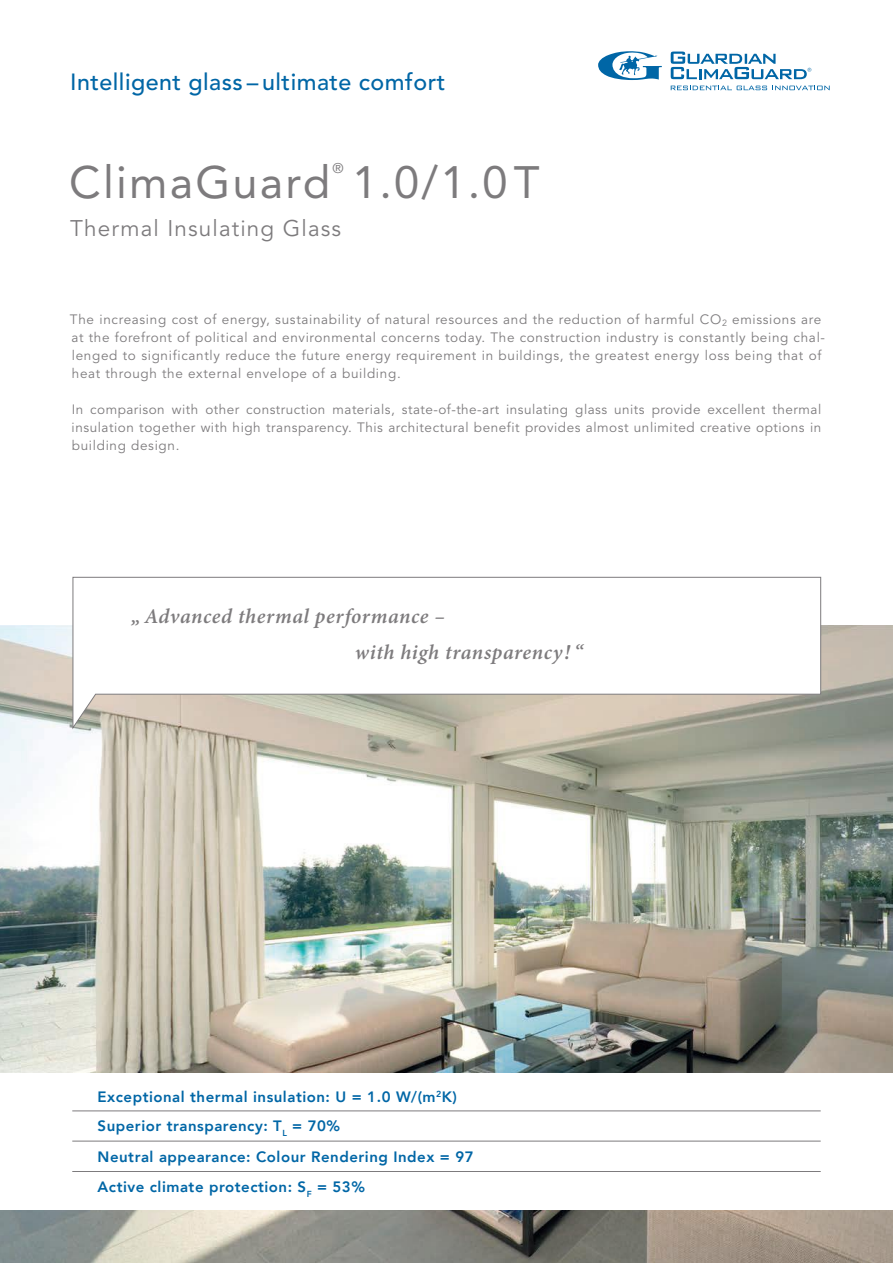
<style>
.page{position:relative;width:893px;height:1263px;background:#fff}
.page>*{position:absolute;margin:0;border:0;box-sizing:border-box;transform-origin:0 0}
.t1{font:45px "Avenir LT Std";letter-spacing:.05em;color:#7d7b7d}
.t2{font:500 23.25px "Avenir LT Std";letter-spacing:.02em;color:#0066a6}
.t3{font:22.5px "Avenir LT Std";letter-spacing:.05em;color:#7d7b7d}
.t4{font:italic 600 21px/36px "PI Minion";letter-spacing:.025em;color:#7d7b7d}
.t5{font:800 15px/30px "Avenir LT Com";letter-spacing:.035em;color:#0066a6}
.t6{font:13.95px "Avenir LT Std";color:#7d7b7d}
.t7{font:13.5px/18px "Avenir LT Std";letter-spacing:.05em;color:#7d7b7d}
</style>
<div class="page">
<img style="left:0;top:625px;width:893px;height:638px">
<svg style="left:598px;top:51px;width:64px;height:29px"></svg>
<svg style="left:671px;top:52px;width:140px;height:27px"></svg>
<svg style="left:671px;top:86px;width:159px;height:4px"></svg>
<svg style="left:72px;top:576px;width:749px;height:154px"></svg>
<div style="left:0;top:1073px;width:893px;height:136px;background:#fff"></div>
<hr style="left:72px;top:1111px;width:749px;height:1px;background:#7d7b7d">
<hr style="left:72px;top:1141px;width:749px;height:1px;background:#7d7b7d">
<hr style="left:72px;top:1171px;width:749px;height:1px;background:#7d7b7d">
<h2 class="t2" style="left:70px;top:69px;width:377px">Intelligent glass – ultimate comfort</h2>
<h1 class="t1" style="left:69px;top:156px;width:263px">ClimaGuard</h1>
<p class="t6" style="left:332px;top:160px;width:13px">®</p>
<h1 class="t1" style="left:352px;top:156px;width:189px">1.0/1.0T</h1>
<h3 class="t3" style="left:70px;top:215px;width:272px">Thermal Insulating Glass</h3>
<p class="t7" style="left:70px;top:311px;width:757px">The increasing cost of energy, sustainability of natural resources and the reduction of harmful CO<sub>2</sub> emissions are at the forefront of political and environmental concerns today. The construction industry is constantly being chal&shy;lenged to significantly reduce the future energy requirement in buildings, the greatest energy loss being that of heat through the external envelope of a building.</p>
<p class="t7" style="left:72px;top:401px;width:751px;text-align:justify">In comparison with other construction materials, state-of-the-art insulating glass units provide excellent thermal insulation together with high transparency. This architectural benefit provides almost unlimited creative options in building design.</p>
<h3 class="t4" style="left:355px;top:599px;width:230px;text-indent:-223px">„ Advanced thermal performance –<br>with high transparency! “</h3>
<p class="t5" style="left:98px;top:1081px;width:378px">Exceptional thermal insulation: U = 1.0 W/(m<sup>2</sup>K)<br>Superior transparency: T<sub>L</sub> = 70%<br>Neutral appearance: Colour Rendering Index = 97<br>Active climate protection: S<sub>F</sub> = 53%</p>
</div>
